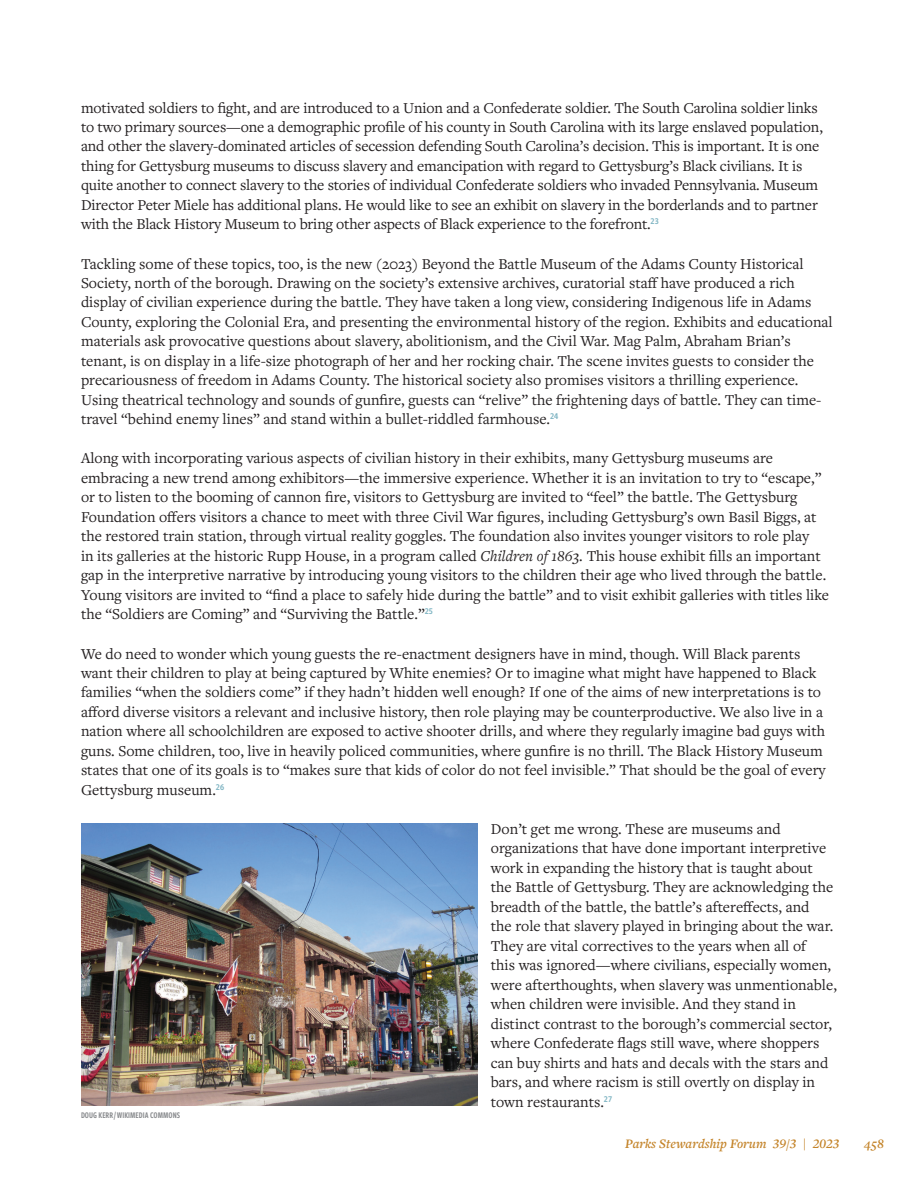
<style>
.page{position:relative;width:918px;height:1188px;background:#fff}
.page>*{position:absolute;margin:0;border:0;box-sizing:border-box;transform-origin:0 0}
.t1{font:15.75px/19.5px "Freight Text Pro";color:#231f20}
.t2{font:italic 600 13.5px "Freight Text Pro";color:#c4842a}
.t3{font:9px "Freight Sans Cmp Pro Semi";color:#898b8e}
.s1{font-style:italic}
</style>
<div class="page">
<img style="left:81px;top:824px;width:396px;height:282px">
<p class="t1" style="left:81px;top:97px;width:743px">motivated soldiers to fight, and are introduced to a Union and a Confederate soldier. The South Carolina soldier links to two primary sources—one a demographic profile of his county in South Carolina with its large enslaved population, and other the slavery-dominated articles of secession defending South Carolina’s decision. This is important. It is one thing for Gettysburg museums to discuss slavery and emancipation with regard to Gettysburg’s Black civilians. It is quite another to connect slavery to the stories of individual Confederate soldiers who invaded Pennsylvania. Museum Director Peter Miele has additional plans. He would like to see an exhibit on slavery in the borderlands and to partner with the Black History Museum to bring other aspects of Black experience to the forefront.<sup>23</sup></p>
<p class="t1" style="left:81px;top:253px;width:753px">Tackling some of these topics, too, is the new (2023) Beyond the Battle Museum of the Adams County Historical Society, north of the borough. Drawing on the society’s extensive archives, curatorial staff have produced a rich display of civilian experience during the battle. They have taken a long view, considering Indigenous life in Adams County, exploring the Colonial Era, and presenting the environmental history of the region. Exhibits and educational materials ask provocative questions about slavery, abolitionism, and the Civil War. Mag Palm, Abraham Brian’s tenant, is on display in a life-size photograph of her and her rocking chair. The scene invites guests to consider the precariousness of freedom in Adams County. The historical society also promises visitors a thrilling experience.<br>Using theatrical technology and sounds of gunfire, guests can “relive” the frightening days of battle. They can time&shy;travel “behind enemy lines” and stand within a bullet-riddled farmhouse.<sup>24</sup></p>
<p class="t1" style="left:81px;top:448px;width:750px">Along with incorporating various aspects of civilian history in their exhibits, many Gettysburg museums are embracing a new trend among exhibitors—the immersive experience. Whether it is an invitation to try to “escape,” or to listen to the booming of cannon fire, visitors to Gettysburg are invited to “feel” the battle. The Gettysburg Foundation offers visitors a chance to meet with three Civil War figures, including Gettysburg’s own Basil Biggs, at the restored train station, through virtual reality goggles. The foundation also invites younger visitors to role play<br>in its galleries at the historic Rupp House, in a program called <span class="s1">Children of 1863.</span> This house exhibit fills an important gap in the interpretive narrative by introducing young visitors to the children their age who lived through the battle.<br>Young visitors are invited to “find a place to safely hide during the battle” and to visit exhibit galleries with titles like the “Soldiers are Coming” and “Surviving the Battle.”<sup>25</sup></p>
<p class="t1" style="left:81px;top:643px;width:746px">We do need to wonder which young guests the re-enactment designers have in mind, though. Will Black parents want their children to play at being captured by White enemies? Or to imagine what might have happened to Black families “when the soldiers come” if they hadn’t hidden well enough? If one of the aims of new interpretations is to afford diverse visitors a relevant and inclusive history, then role playing may be counterproductive. We also live in a nation where all schoolchildren are exposed to active shooter drills, and where they regularly imagine bad guys with guns. Some children, too, live in heavily policed communities, where gunfire is no thrill. The Black History Museum states that one of its goals is to “makes sure that kids of color do not feel invisible.” That should be the goal of every Gettysburg museum.<sup>26</sup></p>
<p class="t1" style="left:491px;top:819px;width:348px">Don’t get me wrong. These are museums and organizations that have done important interpretive work in expanding the history that is taught about the Battle of Gettysburg. They are acknowledging the breadth of the battle, the battle’s aftereffects, and<br>the role that slavery played in bringing about the war.<br>They are vital correctives to the years when all of<br>this was ignored—where civilians, especially women, were afterthoughts, when slavery was unmentionable, when children were invisible. And they stand in distinct contrast to the borough’s commercial sector, where Confederate flags still wave, where shoppers can buy shirts and hats and decals with the stars and bars, and where racism is still overtly on display in town restaurants.<sup>27</sup></p>
<p class="t3" style="left:81px;top:1109px;width:101px">DOUG KERR / WIKIMEDIA COMMONS</p>
<p class="t2" style="left:625px;top:1134px;width:216px">Parks Stewardship Forum 39/3 | 2023</p>
<p class="t2" style="left:864px;top:1134px;width:21px">458</p>
</div>
